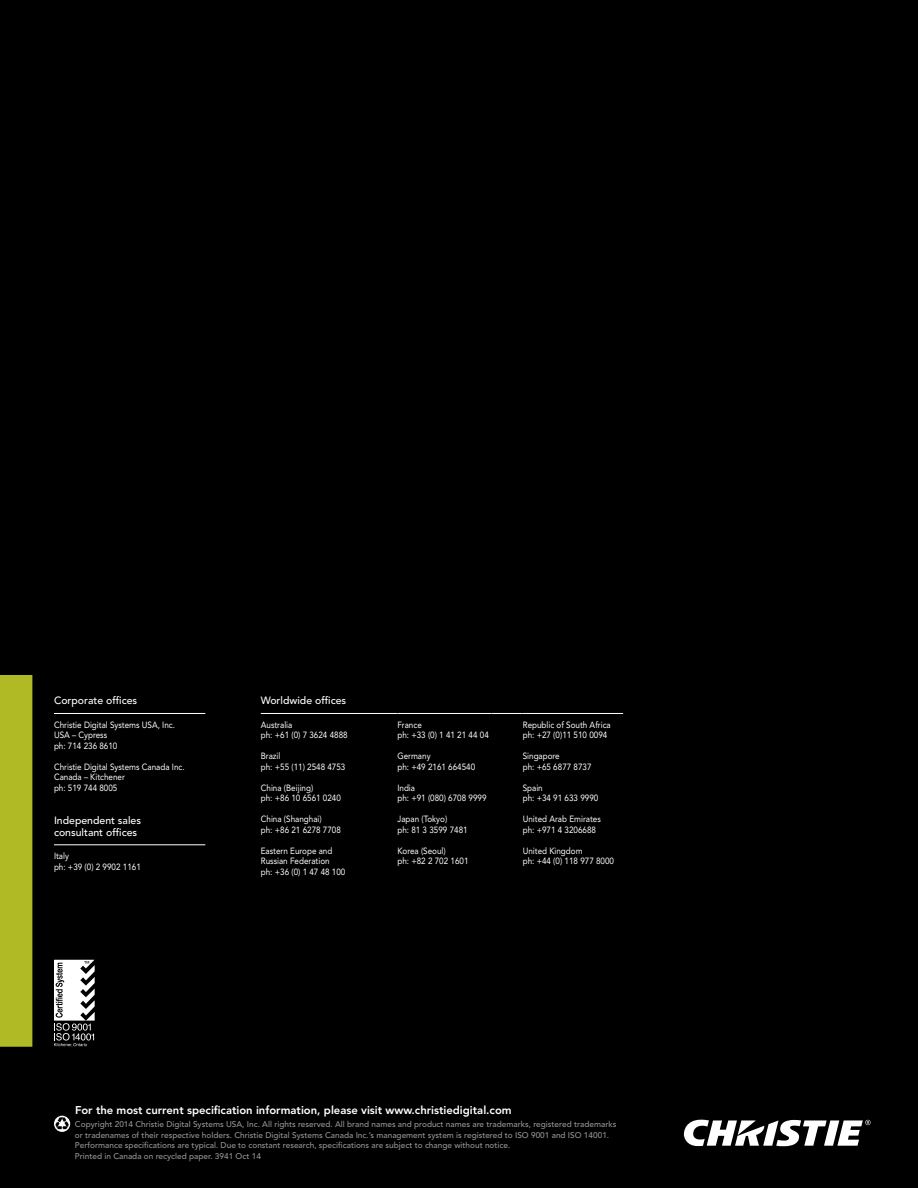
<style>
.page{position:relative;width:918px;height:1188px;background:#000}
.page>*{position:absolute;margin:0;border:0;box-sizing:border-box;transform-origin:0 0}
.t1{font:800 11.25px "Avenir";color:#fff}
.t2{font:500 10.5px/12.6px "Avenir";color:#fff}
.t3{font:9px/10.5px "Avenir";color:#fff;scale:.9 1}
.t4{font:500 8.25px/10.5px "Avenir";color:#939598}
</style>
<div class="page">
<svg style="left:0;top:675px;width:788px;height:472px"></svg>
<hr style="left:54px;top:713px;width:151px;height:1px;background:#fff">
<hr style="left:261px;top:713px;width:136px;height:1px;background:#fff">
<hr style="left:397px;top:713px;width:95px;height:1px;background:#fff">
<hr style="left:492px;top:713px;width:31px;height:1px;background:#fff">
<hr style="left:523px;top:713px;width:100px;height:1px;background:#fff">
<hr style="left:54px;top:844px;width:151px;height:1px;background:#fff">
<svg style="left:54px;top:960px;width:41px;height:87px"></svg>
<svg style="left:54px;top:1116px;width:16px;height:16px"></svg>
<svg style="left:55px;top:1117px;width:14px;height:13px"></svg>
<svg style="left:684px;top:1118px;width:187px;height:28px"></svg>
<p class="t2" style="left:54px;top:695px;width:85px">Corporate offices</p>
<p class="t2" style="left:261px;top:695px;width:87px">Worldwide offices</p>
<p class="t3" style="left:54px;top:720px;width:136px">Christie Digital Systems USA, Inc.<br>USA – Cypress<br>ph: 714 236 8610</p>
<p class="t3" style="left:54px;top:762px;width:147px">Christie Digital Systems Canada Inc.<br>Canada – Kitchener<br>ph: 519 744 8005</p>
<p class="t2" style="left:54px;top:814px;width:89px">Independent sales consultant offices</p>
<p class="t3" style="left:54px;top:851px;width:98px">Italy<br>ph: +39 (0) 2 9902 1161</p>
<p class="t3" style="left:261px;top:720px;width:98px">Australia<br>ph: +61 (0) 7 3624 4888</p>
<p class="t3" style="left:261px;top:751px;width:96px">Brazil<br>ph: +55 (11) 2548 4753</p>
<p class="t3" style="left:261px;top:783px;width:91px">China (Beijing)<br>ph: +86 10 6561 0240</p>
<p class="t3" style="left:261px;top:814px;width:91px">China (Shanghai)<br>ph: +86 21 6278 7708</p>
<p class="t3" style="left:261px;top:846px;width:96px">Eastern Europe and<br>Russian Federation<br>ph: +36 (0) 1 47 48 100</p>
<p class="t3" style="left:397px;top:720px;width:103px">France<br>ph: +33 (0) 1 41 21 44 04</p>
<p class="t3" style="left:397px;top:751px;width:88px">Germany<br>ph: +49 2161 664540</p>
<p class="t3" style="left:397px;top:783px;width:101px">India<br>ph: +91 (080) 6708 9999</p>
<p class="t3" style="left:397px;top:814px;width:80px">Japan (Tokyo)<br>ph: 81 3 3599 7481</p>
<p class="t3" style="left:397px;top:846px;width:81px">Korea (Seoul)<br>ph: +82 2 702 1601</p>
<p class="t3" style="left:523px;top:720px;width:99px">Republic of South Africa ph: +27 (0)11 510 0094</p>
<p class="t3" style="left:523px;top:751px;width:78px">Singapore<br>ph: +65 6877 8737</p>
<p class="t3" style="left:523px;top:783px;width:86px">Spain<br>ph: +34 91 633 9990</p>
<p class="t3" style="left:523px;top:814px;width:88px">United Arab Emirates ph: +971 4 3206688</p>
<p class="t3" style="left:523px;top:846px;width:103px">United Kingdom<br>ph: +44 (0) 118 977 8000</p>
<p class="t1" style="left:75px;top:1103px;width:438px">For the most current specification information, please visit www.christiedigital.com</p>
<p class="t4" style="left:75px;top:1120px;width:543px">Copyright 2014 Christie Digital Systems USA, Inc. All rights reserved. All brand names and product names are trademarks, registered trademarks or tradenames of their respective holders. Christie Digital Systems Canada Inc.’s management system is registered to ISO 9001 and ISO 14001.<br>Performance specifications are typical. Due to constant research, specifications are subject to change without notice.<br>Printed in Canada on recycled paper. 3941 Oct 14</p>
</div>
